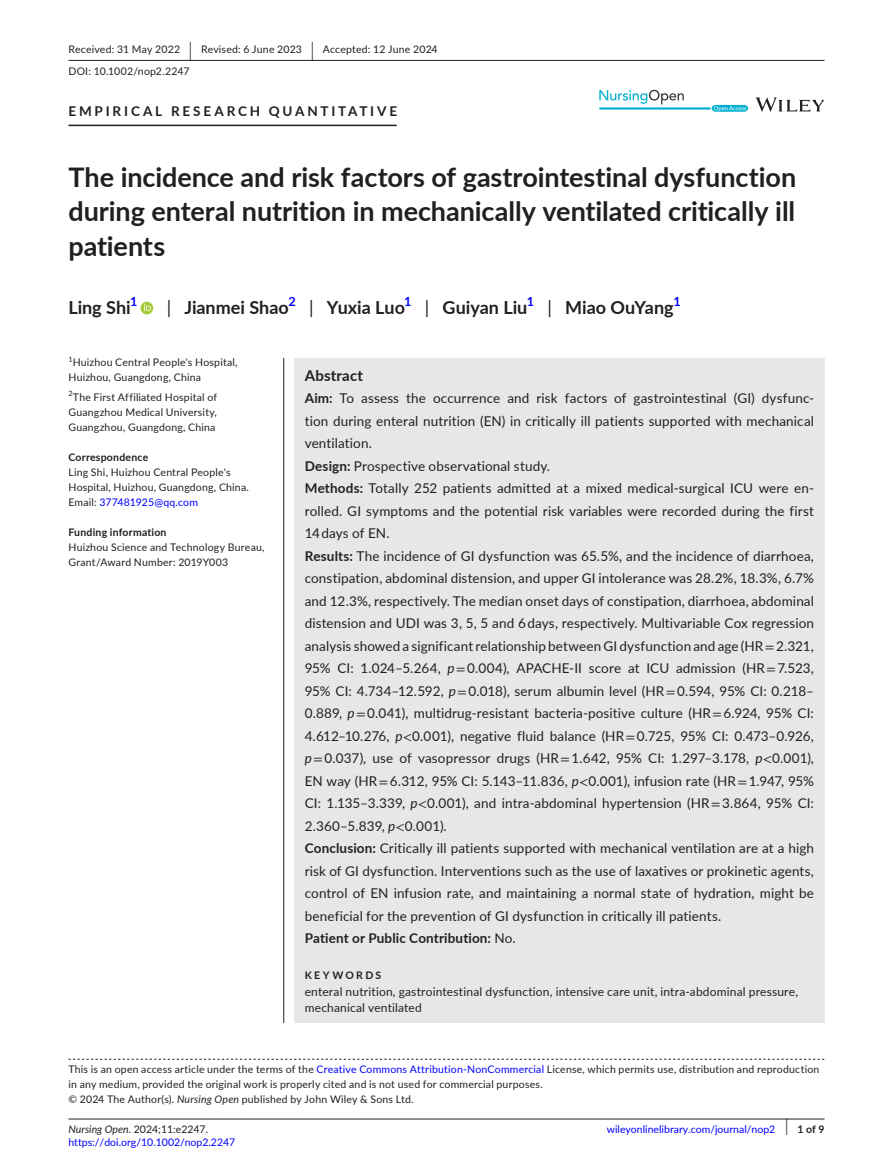
<style>
.page{position:relative;width:893px;height:1174px;background:#fff}
.page>*{position:absolute;margin:0;border:0;box-sizing:border-box;transform-origin:0 0}
.t1{font:700 27px/34.5px "Lato";letter-spacing:-.005em;color:#231f20;text-align:justify}
.t2{font:700 18px "Lato";color:#231f20}
.t3{font:700 15px "Lato";letter-spacing:.015em;color:#231f20}
.t4{font:13.5px/22.5px "Lato";letter-spacing:.01em;color:#231f20}
.t5{font:700 13.5px "Lato";letter-spacing:.21em;color:#231f20}
.t6{font:700 12.6px "Lato";color:#00f}
.t7{font:12px/16.5px "Lato";letter-spacing:.015em;color:#231f20}
.t8{font:10.5px/15px "Lato";letter-spacing:.02em;color:#231f20}
.t9{font:10.5px "Lato";color:#00f}
.t10{font:700 10.5px "Lato";letter-spacing:.02em;color:#231f20}
.t11{font:10.5px "Lato";color:#231f20}
.t12{font:700 10.5px "Lato";letter-spacing:.22em;color:#231f20}
.t13{font:7.35px "Lato";color:#231f20}
.s1{font-size:19.65px}
.s2{font-weight:400}
.s3{color:#00f}
.s4{font-weight:700}
.s5{font-family:"STIX"}
.s6{font-style:italic}
.s7{font-weight:400;font-size:17.4px}
</style>
<div class="page">
<hr style="left:68px;top:1118px;width:756px;height:1px;background:#231f20">
<svg style="left:756px;top:97px;width:68px;height:15px"></svg>
<svg style="left:599px;top:90px;width:149px;height:22px"></svg>
<hr style="left:68px;top:60px;width:756px;height:1px;background:#231f20">
<hr style="left:68px;top:125px;width:329px;height:1px;background:#231f20">
<div style="left:141px;top:302px;width:12px;height:12px;background:#a5cd39;border-radius:50%"></div>
<svg style="left:144px;top:304px;width:7px;height:7px"></svg>
<svg style="left:68px;top:1058px;width:756px;height:1px"></svg>
<div style="left:294px;top:358px;width:530px;height:664px;background:#e6e7e9"></div>
<hr style="left:283px;top:358px;width:1px;height:664px;background:#231f20">
<p class="t8" style="left:68px;top:38px;width:371px;line-height:21.8px">Received: 31 May 2022 <span class="s1">|</span> Revised: 6 June 2023 <span class="s1">|</span> Accepted: 12 June 2024<br>DOI: 10.1002/nop2.2247</p>
<p class="t5" style="left:68px;top:101px;width:330px">EMPIRICAL RESEARCH QUANTITATIVE</p>
<h1 class="t1" style="left:68px;top:159px;width:729px">The incidence and risk factors of gastrointestinal dysfunction during enteral nutrition in mechanically ventilated critically ill patients</h1>
<h2 class="t2" style="left:68px;top:295px;width:64px">Ling Shi</h2>
<p class="t6" style="left:130px;top:292px;width:9px">1</p>
<h2 class="t2" style="left:167px;top:295px;width:124px"><span class="s2">|</span> Jianmei Shao</h2>
<p class="t6" style="left:288px;top:292px;width:9px">2</p>
<h2 class="t2" style="left:309px;top:295px;width:97px"><span class="s2">|</span> Yuxia Luo</h2>
<p class="t6" style="left:404px;top:292px;width:9px">1</p>
<h2 class="t2" style="left:425px;top:295px;width:104px"><span class="s2">|</span> Guiyan Liu</h2>
<p class="t6" style="left:527px;top:292px;width:9px">1</p>
<h2 class="t2" style="left:548px;top:295px;width:128px"><span class="s2">|</span> Miao OuYang</h2>
<p class="t6" style="left:673px;top:292px;width:9px">1</p>
<p class="t13" style="left:68px;top:354px;width:6px">1</p>
<p class="t8" style="left:68px;top:355px;width:171px;text-indent:4px">Huizhou Central People's Hospital,<br>Huizhou, Guangdong, China</p>
<p class="t13" style="left:68px;top:388px;width:6px">2</p>
<p class="t8" style="left:68px;top:389px;width:150px;text-align:center">The First Affiliated Hospital of<br>Guangzhou Medical University,<br>Guangzhou, Guangdong, China</p>
<p class="t10" style="left:68px;top:449px;width:81px">Correspondence</p>
<p class="t8" style="left:68px;top:464px;width:182px">Ling Shi, Huizhou Central People's<br>Hospital, Huizhou, Guangdong, China.<br>Email: <span class="s3">377481925@qq.com</span></p>
<p class="t10" style="left:68px;top:524px;width:100px">Funding information</p>
<p class="t8" style="left:68px;top:539px;width:198px">Huizhou Science and Technology Bureau,<br>Grant/Award Number: 2019Y003</p>
<p class="t3" style="left:305px;top:364px;width:60px">Abstract</p>
<p class="t4" style="left:305px;top:386px;width:511px"><span class="s4">Aim:</span> To assess the occurrence and risk factors of gastrointestinal (GI) dysfunc&shy;tion during enteral nutrition (EN) in critically ill patients supported with mechanical ventilation.<br><span class="s4">Design:</span> Prospective observational study.<br><span class="s4">Methods:</span> Totally 252 patients admitted at a mixed medical-surgical ICU were en&shy;rolled. GI symptoms and the potential risk variables were recorded during the first 14 days of EN.<br><span class="s4">Results:</span> The incidence of GI dysfunction was 65.5%, and the incidence of diarrhoea, constipation, abdominal distension, and upper GI intolerance was 28.2%, 18.3%, 6.7% and 12.3%, respectively. The median onset days of constipation, diarrhoea, abdominal distension and UDI was 3, 5, 5 and 6 days, respectively. Multivariable Cox regression analysis showed a significantrelationship between GI dysfunction and age (HR <span class="s5">=</span> 2.321, 95% CI: 1.024–5.264, <span class="s6">p</span><span class="s5">=</span> 0.004), APACHE-II score at ICU admission (HR <span class="s5">=</span> 7.523, 95% CI: 4.734–12.592, <span class="s6">p</span><span class="s5">=</span> 0.018), serum albumin level (HR <span class="s5">=</span> 0.594, 95% CI: 0.218– 0.889, <span class="s6">p</span><span class="s5">=</span> 0.041), multidrug-resistant bacteria-positive culture (HR <span class="s5">=</span> 6.924, 95% CI:<br>4.612–10.276, <span class="s6">p</span><span class="s5">&lt;</span>0.001), negative fluid balance (HR <span class="s5">=</span> 0.725, 95% CI: 0.473–0.926, <span class="s6">p</span><span class="s5">=</span> 0.037), use of vasopressor drugs (HR <span class="s5">=</span> 1.642, 95% CI: 1.297–3.178, <span class="s6">p</span><span class="s5">&lt;</span>0.001), EN way (HR <span class="s5">=</span> 6.312, 95% CI: 5.143–11.836, <span class="s6">p</span><span class="s5">&lt;</span>0.001), infusion rate (HR <span class="s5">=</span> 1.947, 95% CI: 1.135–3.339, <span class="s6">p</span><span class="s5">&lt;</span>0.001), and intra-abdominal hypertension (HR <span class="s5">=</span> 3.864, 95% CI:<br>2.360–5.839, <span class="s6">p</span><span class="s5">&lt;</span>0.001).<br><span class="s4">Conclusion:</span> Critically ill patients supported with mechanical ventilation are at a high risk of GI dysfunction. Interventions such as the use of laxatives or prokinetic agents, control of EN infusion rate, and maintaining a normal state of hydration, might be beneficial for the prevention of GI dysfunction in critically ill patients.<br><span class="s4">Patient or Public Contribution:</span> No.</p>
<p class="t12" style="left:305px;top:967px;width:78px">KEYWORDS</p>
<p class="t7" style="left:305px;top:982px;width:495px">enteral nutrition, gastrointestinal dysfunction, intensive care unit, intra-abdominal pressure, mechanical ventilated</p>
<p class="t8" style="left:68px;top:1061px;width:752px">This is an open access article under the terms of the <span class="s3">Creative Commons Attribution-NonCommercial</span> License, which permits use, distribution and reproduction in any medium, provided the original work is properly cited and is not used for commercial purposes.<br>© 2024 The Author(s). <span class="s6">Nursing Open</span> published by John Wiley &amp; Sons Ltd.</p>
<p class="t11" style="left:68px;top:1121px;width:141px"><span class="s6">Nursing Open.</span> 2024;11:e2247.</p>
<p class="t10" style="left:786px;top:1121px;width:40px"><span class="s7">|</span> 1 of 9</p>
<p class="t9" style="left:68px;top:1135px;width:168px">https://doi.org/10.1002/nop2.2247</p>
<p class="t9" style="left:607px;top:1121px;width:170px">wileyonlinelibrary.com/journal/nop2</p>
</div>
